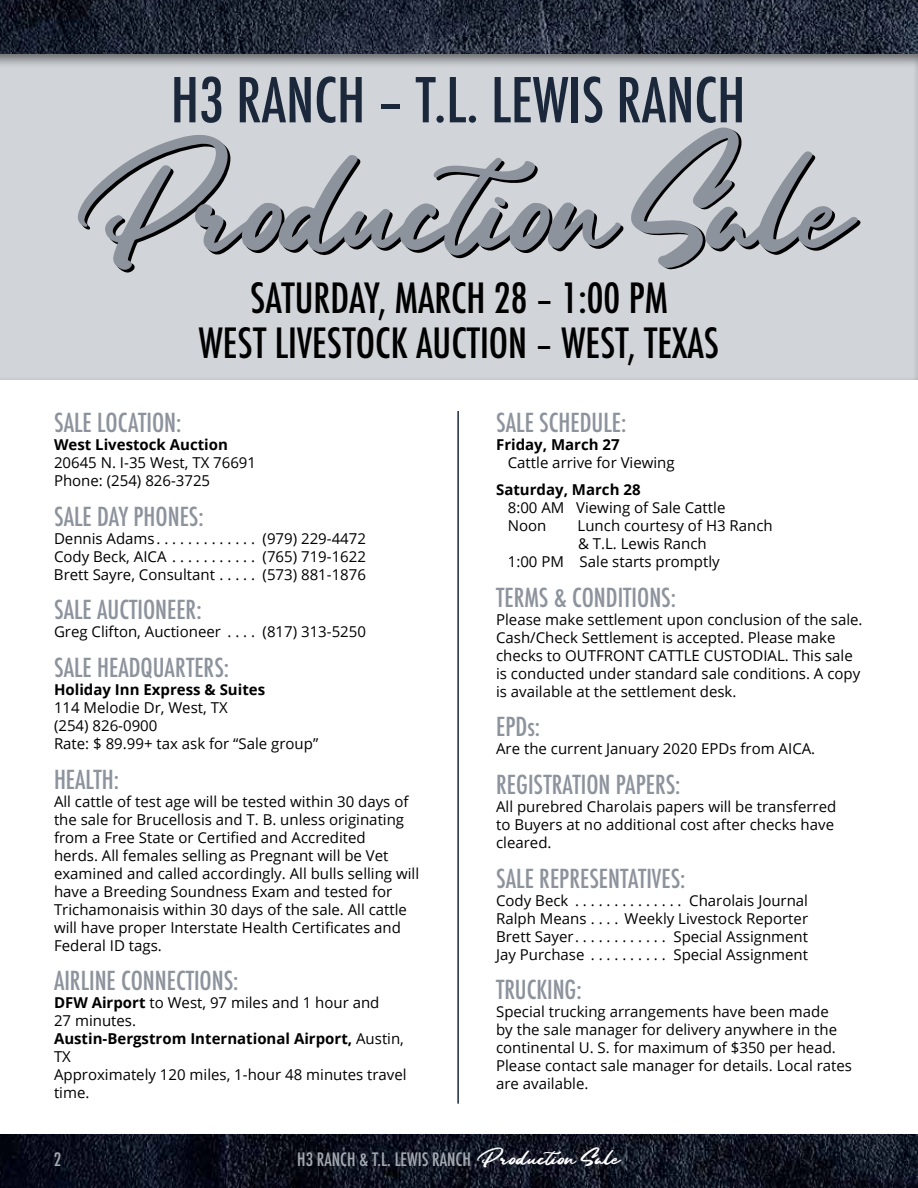
<style>
.page{position:relative;width:918px;height:1188px;background:#fff}
.page>*{position:absolute;margin:0;border:0;box-sizing:border-box;transform-origin:0 0}
.t1{font:81px "Sandiego";letter-spacing:-.025em;color:#010000;scale:.85 1}
.t2{font:500 condensed 60.15px "Futura";color:#1b283b}
.t3{font:500 condensed 40.5px/45px "Futura";color:#000;text-align:center}
.t4{font:500 condensed 25.5px "Futura";color:#8d939d}
.t5{font:500 condensed 18px "Futura";color:#a4a9b1}
.t6{font:15px/18px "Open Sans";color:#000}
.t7{font:700 15px "Open Sans";color:#000}
.s1{font-size:89.25px;color:#8d939d}
.s2{color:#8d939d}
.s3{font-weight:700}
.s4{font-family:"Sandiego";font-weight:400;font-stretch:normal;font-size:12px;color:#fff}
</style>
<div class="page">
<img style="left:0;top:0;width:918px;height:1188px">
<div style="left:0;top:54px;width:918px;height:1080px;background:#fff"></div>
<div style="left:0;top:51px;width:918px;height:329px;background:#d1d4d8"></div>
<hr style="left:457px;top:411px;width:2px;height:693px;background:#1b283b">
<h2 class="t2" style="left:171px;top:62px;width:576px">H3 RANCH – T.L. LEWIS RANCH</h2>
<h1 class="t1" style="left:82px;top:187px;width:904px">Production <span class="s1">S</span><span class="s2">ale</span></h1>
<h3 class="t3" style="left:199px;top:276px;width:522px">SATURDAY, MARCH 28 – 1:00 PM<br>WEST LIVESTOCK AUCTION – WEST, TEXAS</h3>
<h3 class="t4" style="left:54px;top:406px;width:129px">SALE LOCATION:</h3>
<p class="t7" style="left:54px;top:434px;width:175px">West Livestock Auction</p>
<p class="t6" style="left:54px;top:453px;width:204px">20645 N. I-35 West, TX 76691<br>Phone: (254) 826-3725</p>
<h3 class="t4" style="left:54px;top:500px;width:151px">SALE DAY PHONES:</h3>
<p class="t6" style="left:54px;top:529px;width:106px">Dennis Adams..............</p>
<p class="t6" style="left:263px;top:529px;width:105px">(979) 229-4472</p>
<p class="t6" style="left:54px;top:547px;width:120px">Cody Beck, AICA............</p>
<p class="t6" style="left:263px;top:547px;width:105px">(765) 719-1622</p>
<p class="t6" style="left:54px;top:565px;width:167px">Brett Sayre, Consultant......</p>
<p class="t6" style="left:263px;top:565px;width:105px">(573) 881-1876</p>
<h3 class="t4" style="left:54px;top:594px;width:149px">SALE AUCTIONEER:</h3>
<p class="t6" style="left:54px;top:623px;width:175px">Greg Clifton, Auctioneer .....</p>
<p class="t6" style="left:263px;top:623px;width:105px">(817) 313-5250</p>
<h3 class="t4" style="left:54px;top:651px;width:177px">SALE HEADQUARTERS:</h3>
<p class="t7" style="left:54px;top:679px;width:213px">Holiday Inn Express &amp; Suites</p>
<p class="t6" style="left:54px;top:698px;width:266px">114 Melodie Dr, West, TX<br>(254) 826-0900<br>Rate: $ 89.99+ tax ask for “Sale group”</p>
<h3 class="t4" style="left:54px;top:763px;width:67px">HEALTH:</h3>
<p class="t6" style="left:54px;top:792px;width:367px">All cattle of test age will be tested within 30 days of the sale for Brucellosis and T. B. unless originating from a Free State or Certified and Accredited<br>herds. All females selling as Pregnant will be Vet examined and called accordingly. All bulls selling will have a Breeding Soundness Exam and tested for Trichamonaisis within 30 days of the sale. All cattle will have proper Interstate Health Certificates and Federal ID tags.</p>
<h3 class="t4" style="left:54px;top:964px;width:186px">AIRLINE CONNECTIONS:</h3>
<p class="t6" style="left:54px;top:993px;width:354px"><span class="s3">DFW Airport</span> to West, 97 miles and 1 hour and<br>27 minutes.<br><span class="s3">Austin-Bergstrom International Airport,</span> Austin,<br>TX<br>Approximately 120 miles, 1-hour 48 minutes travel time.</p>
<h3 class="t4" style="left:496px;top:406px;width:132px">SALE SCHEDULE:</h3>
<p class="t7" style="left:496px;top:434px;width:125px">Friday, March 27</p>
<p class="t6" style="left:508px;top:453px;width:168px">Cattle arrive for Viewing</p>
<p class="t7" style="left:496px;top:479px;width:146px">Saturday, March 28</p>
<p class="t6" style="left:508px;top:498px;width:219px">8:00 AM Viewing of Sale Cattle<br>Noon</p>
<p class="t6" style="left:578px;top:516px;width:197px">Lunch courtesy of H3 Ranch</p>
<p class="t6" style="left:578px;top:534px;width:130px">&amp; T.L. Lewis Ranch</p>
<p class="t6" style="left:508px;top:552px;width:213px">1:00 PM Sale starts promptly</p>
<h3 class="t4" style="left:496px;top:581px;width:181px">TERMS &amp; CONDITIONS:</h3>
<p class="t6" style="left:496px;top:610px;width:368px">Please make settlement upon conclusion of the sale.<br>Cash/Check Settlement is accepted. Please make checks to OUTFRONT CATTLE CUSTODIAL. This sale is conducted under standard sale conditions. A copy is available at the settlement desk.</p>
<h3 class="t4" style="left:496px;top:711px;width:45px">EPDs:</h3>
<p class="t6" style="left:496px;top:740px;width:321px">Are the current January 2020 EPDs from AICA.</p>
<h3 class="t4" style="left:496px;top:768px;width:186px">REGISTRATION PAPERS:</h3>
<p class="t6" style="left:496px;top:797px;width:342px">All purebred Charolais papers will be transferred to Buyers at no additional cost after checks have cleared.</p>
<h3 class="t4" style="left:496px;top:862px;width:191px">SALE REPRESENTATIVES:</h3>
<p class="t6" style="left:496px;top:891px;width:80px">Cody Beck ...............</p>
<p class="t6" style="left:689px;top:891px;width:120px">Charolais Journal</p>
<p class="t6" style="left:496px;top:909px;width:96px">Ralph Means.....</p>
<p class="t6" style="left:624px;top:909px;width:185px">Weekly Livestock Reporter</p>
<p class="t6" style="left:496px;top:927px;width:83px">Brett Sayer.............</p>
<p class="t6" style="left:673px;top:927px;width:136px">Special Assignment</p>
<p class="t6" style="left:496px;top:945px;width:96px">Jay Purchase ...........</p>
<p class="t6" style="left:673px;top:945px;width:136px">Special Assignment</p>
<h3 class="t4" style="left:496px;top:973px;width:87px">TRUCKING:</h3>
<p class="t6" style="left:496px;top:1002px;width:357px">Special trucking arrangements have been made<br>by the sale manager for delivery anywhere in the continental U. S. for maximum of $350 per head.<br>Please contact sale manager for details. Local rates are available.</p>
<p class="t5" style="left:54px;top:1148px;width:9px">2</p>
<p class="t5" style="left:297px;top:1148px;width:324px">H3 RANCH &amp; T.L. LEWIS RANCH <span class="s4">Production Sale</span></p>
</div>
